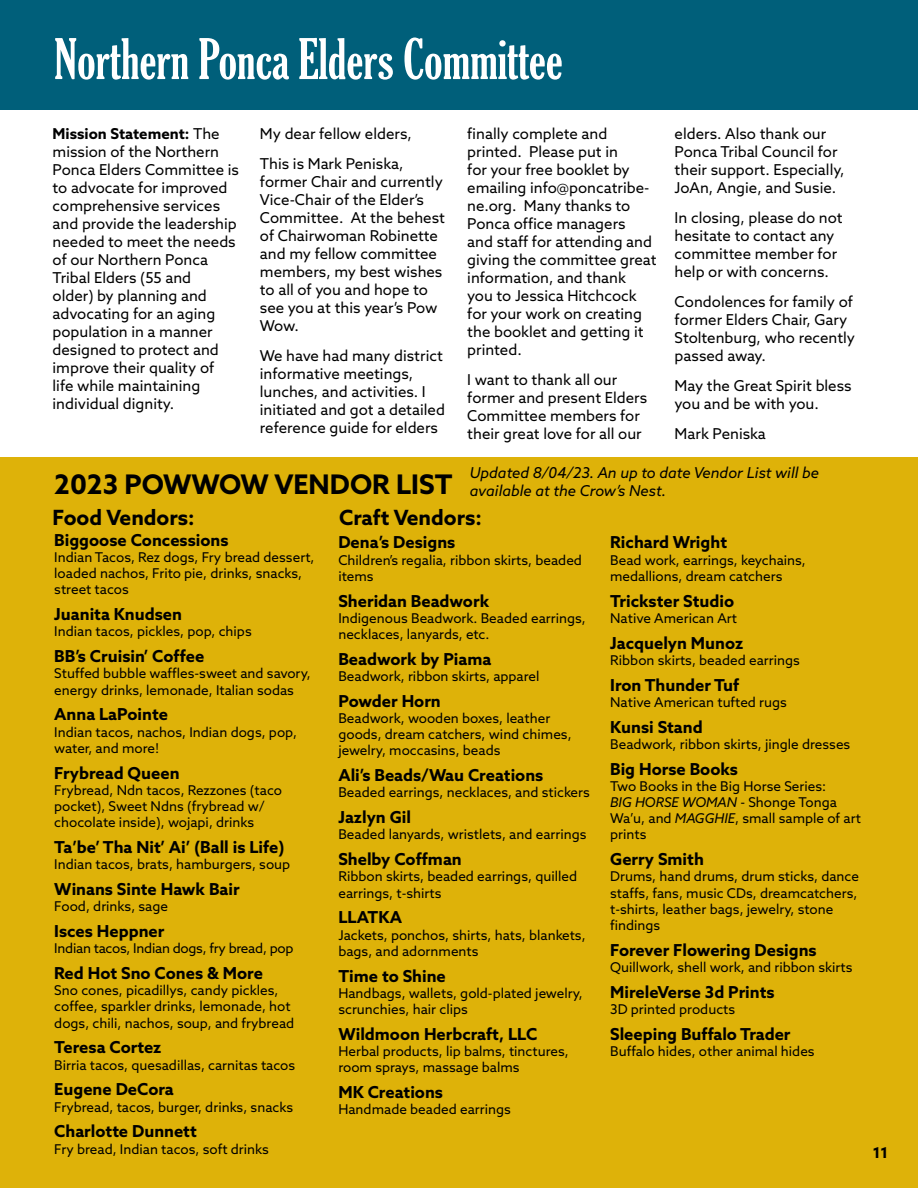
<style>
.page{position:relative;width:918px;height:1188px;background:#fff}
.page>*{position:absolute;margin:0;border:0;box-sizing:border-box;transform-origin:0 0}
.t1{font:extra-condensed 54px "Gloucester";color:#fff}
.t2{font:700 27px "Azo Sans";color:#000}
.t3{font:700 21px "Azo Sans";color:#000}
.t4{font:700 16.5px "Azo Sans";color:#000}
.t5{font:15px/18px "Azo Sans";color:#000}
.t6{font:italic 15px/18px "Azo Sans";color:#000}
.t7{font:700 15px "Azo Sans";color:#000}
.t8{font:13.5px/16.2px "Azo Sans";color:#000}
.t9{font:13.5px "Azo Sans";letter-spacing:-.02em;color:#000}
.s1{font-weight:700}
.s2{font-style:italic}
</style>
<div class="page">
<div style="left:0;top:457px;width:918px;height:731px;background:#deb209"></div>
<div style="left:0;top:0;width:918px;height:109px;background:#005f7a"></div>
<h1 class="t1" style="left:54px;top:28px;width:510px">Northern Ponca Elders Committee</h1>
<p class="t5" style="left:53px;top:125px;width:188px"><span class="s1">Mission Statement:</span> The mission of the Northern<br>Ponca Elders Committee is to advocate for improved comprehensive services and provide the leadership needed to meet the needs of our Northern Ponca<br>Tribal Elders (55 and<br>older) by planning and advocating for an aging population in a manner designed to protect and improve their quality of life while maintaining individual dignity.</p>
<p class="t5" style="left:260px;top:119px;width:154px;line-height:30px">My dear fellow elders,<br>This is Mark Peniska,</p>
<p class="t5" style="left:260px;top:173px;width:187px">former Chair and currently<br>Vice-Chair of the Elder’s<br>Committee. At the behest of Chairwoman Robinette and my fellow committee members, my best wishes to all of you and hope to see you at this year’s Pow<br>Wow.</p>
<p class="t5" style="left:260px;top:347px;width:187px">We have had many district informative meetings, lunches, and activities. I initiated and got a detailed reference guide for elders</p>
<p class="t5" style="left:467px;top:125px;width:191px">finally complete and printed. Please put in<br>for your free booklet by emailing info@poncatribe&shy;ne.org. Many thanks to<br>Ponca office managers<br>and staff for attending and giving the committee great information, and thank<br>you to Jessica Hitchcock for your work on creating the booklet and getting it printed.</p>
<p class="t5" style="left:467px;top:371px;width:181px">I want to thank all our former and present Elders<br>Committee members for their great love for all our</p>
<p class="t5" style="left:675px;top:125px;width:171px">elders. Also thank our<br>Ponca Tribal Council for their support. Especially,<br>JoAn, Angie, and Susie.</p>
<p class="t5" style="left:675px;top:209px;width:170px">In closing, please do not hesitate to contact any committee member for help or with concerns.</p>
<p class="t5" style="left:675px;top:293px;width:182px">Condolences for family of former Elders Chair, Gary<br>Stoltenburg, who recently passed away.</p>
<p class="t5" style="left:675px;top:377px;width:179px">May the Great Spirit bless you and be with you.</p>
<p class="t5" style="left:675px;top:425px;width:93px">Mark Peniska</p>
<h2 class="t2" style="left:54px;top:466px;width:400px">2023 POWWOW VENDOR LIST</h2>
<p class="t6" style="left:470px;top:464px;width:351px">Updated 8/04/23. An up to date Vendor List will be available at the Crow’s Nest.</p>
<p class="t4" style="left:54px;top:529px;width:176px">Biggoose Concessions</p>
<p class="t8" style="left:54px;top:549px;width:262px">Indian Tacos, Rez dogs, Fry bread dessert, loaded nachos, Frito pie, drinks, snacks, street tacos</p>
<p class="t4" style="left:54px;top:603px;width:129px">Juanita Knudsen</p>
<p class="t8" style="left:54px;top:623px;width:199px">Indian tacos, pickles, pop, chips</p>
<p class="t4" style="left:54px;top:645px;width:152px">BB’s Cruisin’ Coffee</p>
<p class="t8" style="left:54px;top:665px;width:258px">Stuffed bubble waffles-sweet and savory, energy drinks, lemonade, Italian sodas</p>
<p class="t4" style="left:54px;top:704px;width:115px">Anna LaPointe</p>
<p class="t8" style="left:54px;top:724px;width:244px">Indian tacos, nachos, Indian dogs, pop, water, and more!</p>
<p class="t4" style="left:54px;top:762px;width:127px">Frybread Queen</p>
<p class="t8" style="left:54px;top:782px;width:229px">Frybread, Ndn tacos, Rezzones (taco pocket), Sweet Ndns (frybread w/ chocolate inside), wojapi, drinks</p>
<p class="t4" style="left:54px;top:836px;width:232px">Ta’be’ Tha Nit’ Ai’ (Ball is Life)</p>
<p class="t8" style="left:54px;top:856px;width:237px">Indian tacos, brats, hamburgers, soup</p>
<p class="t4" style="left:54px;top:878px;width:187px">Winans Sinte Hawk Bair</p>
<p class="t8" style="left:54px;top:898px;width:115px">Food, drinks, sage</p>
<p class="t4" style="left:54px;top:920px;width:112px">Isces Heppner</p>
<p class="t9" style="left:54px;top:940px;width:241px">Indian tacos, Indian dogs, fry bread, pop</p>
<p class="t4" style="left:54px;top:962px;width:210px">Red Hot Sno Cones &amp; More</p>
<p class="t8" style="left:54px;top:982px;width:241px">Sno cones, picadillys, candy pickles, coffee, sparkler drinks, lemonade, hot dogs, chili, nachos, soup, and frybread</p>
<p class="t4" style="left:54px;top:1037px;width:109px">Teresa Cortez</p>
<p class="t8" style="left:54px;top:1057px;width:242px">Birria tacos, quesadillas, carnitas tacos</p>
<p class="t4" style="left:54px;top:1079px;width:121px">Eugene DeCora</p>
<p class="t8" style="left:54px;top:1099px;width:240px">Frybread, tacos, burger, drinks, snacks</p>
<p class="t4" style="left:54px;top:1121px;width:144px">Charlotte Dunnett</p>
<p class="t8" style="left:54px;top:1141px;width:216px">Fry bread, Indian tacos, soft drinks</p>
<h3 class="t3" style="left:52px;top:503px;width:144px">Food Vendors:</h3>
<h3 class="t3" style="left:339px;top:503px;width:144px">Craft Vendors:</h3>
<p class="t4" style="left:610px;top:531px;width:118px">Richard Wright</p>
<p class="t8" style="left:610px;top:551px;width:197px">Bead work, earrings, keychains, medallions, dream catchers</p>
<p class="t4" style="left:610px;top:590px;width:125px">Trickster Studio</p>
<p class="t8" style="left:610px;top:610px;width:128px">Native American Art</p>
<p class="t4" style="left:610px;top:632px;width:135px">Jacquelyn Munoz</p>
<p class="t8" style="left:610px;top:652px;width:191px">Ribbon skirts, beaded earrings</p>
<p class="t4" style="left:610px;top:674px;width:131px">Iron Thunder Tuf</p>
<p class="t8" style="left:610px;top:694px;width:178px">Native American tufted rugs</p>
<p class="t4" style="left:610px;top:716px;width:94px">Kunsi Stand</p>
<p class="t8" style="left:610px;top:736px;width:242px">Beadwork, ribbon skirts, jingle dresses</p>
<p class="t4" style="left:610px;top:758px;width:129px">Big Horse Books</p>
<p class="t8" style="left:610px;top:778px;width:252px">Two Books in the Big Horse Series:<br><span class="s2">BIG HORSE WOMAN</span> - Shonge Tonga<br>Wa’u, and <span class="s2">MAGGHIE</span>, small sample of art prints</p>
<p class="t4" style="left:610px;top:848px;width:95px">Gerry Smith</p>
<p class="t8" style="left:610px;top:868px;width:250px">Drums, hand drums, drum sticks, dance staffs, fans, music CDs, dreamcatchers, t-shirts, leather bags, jewelry, stone findings</p>
<p class="t4" style="left:610px;top:939px;width:208px">Forever Flowering Designs</p>
<p class="t8" style="left:610px;top:959px;width:244px">Quillwork, shell work, and ribbon skirts</p>
<p class="t4" style="left:610px;top:981px;width:166px">MireleVerse 3d Prints</p>
<p class="t8" style="left:610px;top:1001px;width:127px">3D printed products</p>
<p class="t4" style="left:610px;top:1023px;width:182px">Sleeping Buffalo Trader</p>
<p class="t8" style="left:610px;top:1043px;width:206px">Buffalo hides, other animal hides</p>
<p class="t4" style="left:338px;top:531px;width:119px">Dena’s Designs</p>
<p class="t8" style="left:338px;top:551px;width:245px">Children’s regalia, ribbon skirts, beaded items</p>
<p class="t4" style="left:338px;top:590px;width:152px">Sheridan Beadwork</p>
<p class="t8" style="left:338px;top:610px;width:249px">Indigenous Beadwork. Beaded earrings, necklaces, lanyards, etc.</p>
<p class="t4" style="left:338px;top:648px;width:154px">Beadwork by Piama</p>
<p class="t8" style="left:338px;top:668px;width:203px">Beadwork, ribbon skirts, apparel</p>
<p class="t4" style="left:338px;top:690px;width:104px">Powder Horn</p>
<p class="t8" style="left:338px;top:710px;width:235px">Beadwork, wooden boxes, leather goods, dream catchers, wind chimes, jewelry, moccasins, beads</p>
<p class="t4" style="left:338px;top:764px;width:207px">Ali’s Beads/Wau Creations</p>
<p class="t8" style="left:338px;top:784px;width:253px">Beaded earrings, necklaces, and stickers</p>
<p class="t4" style="left:338px;top:806px;width:74px">Jazlyn Gil</p>
<p class="t8" style="left:338px;top:826px;width:250px">Beaded lanyards, wristlets, and earrings</p>
<p class="t4" style="left:338px;top:848px;width:125px">Shelby Coffman</p>
<p class="t8" style="left:338px;top:868px;width:240px">Ribbon skirts, beaded earrings, quilled earrings, t-shirts</p>
<p class="t4" style="left:338px;top:906px;width:65px">LLATKA</p>
<p class="t8" style="left:338px;top:926px;width:249px">Jackets, ponchos, shirts, hats, blankets, bags, and adornments</p>
<p class="t4" style="left:338px;top:965px;width:109px">Time to Shine</p>
<p class="t8" style="left:338px;top:985px;width:246px">Handbags, wallets, gold-plated jewelry, scrunchies, hair clips</p>
<p class="t4" style="left:338px;top:1023px;width:200px">Wildmoon Herbcraft, LLC</p>
<p class="t8" style="left:338px;top:1043px;width:232px">Herbal products, lip balms, tinctures, room sprays, massage balms</p>
<p class="t4" style="left:338px;top:1081px;width:106px">MK Creations</p>
<p class="t8" style="left:338px;top:1101px;width:174px">Handmade beaded earrings</p>
<p class="t7" style="left:873px;top:1143px;width:17px">11</p>
</div>
